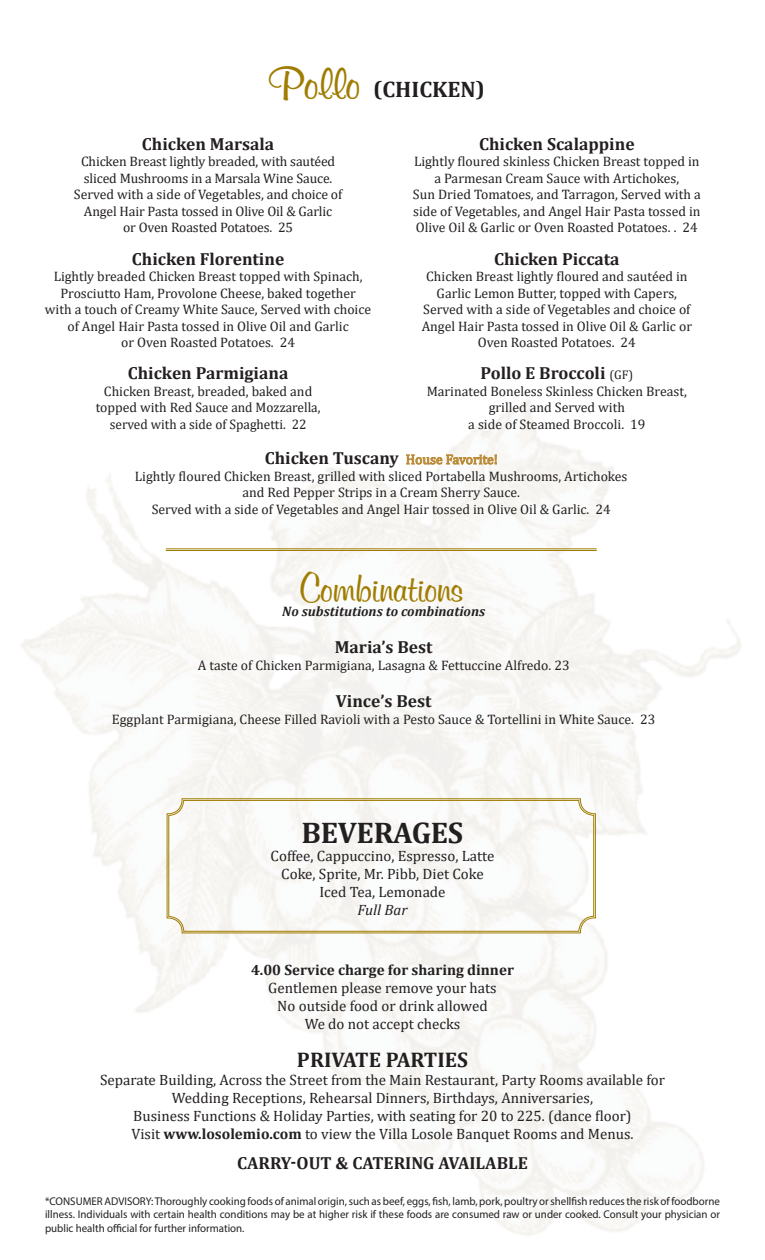
<style>
.page{position:relative;width:765px;height:1260px;background:#fff}
.page>*{position:absolute;margin:0;border:0;box-sizing:border-box;transform-origin:0 0}
.t1{font:700 38.75px "Murray";letter-spacing:-.025em;color:#a07d02}
.t2{font:700 30px "Cambria";letter-spacing:-.01em;color:#231f20}
.t3{font:700 22.5px "Cambria";color:#231f20}
.t4{font:700 21.25px "Cambria";color:#231f20}
.t5{font:700 17.5px "Cambria";color:#231f20}
.t6{font:15px/18px "Cambria";color:#231f20;text-align:center}
.t7{font:700 15px "Cambria";color:#231f20}
.t8{font:italic 15px "Cambria";color:#231f20}
.t9{font:13.75px/16.5px "Cambria";color:#231f20;text-align:center}
.t10{font:italic 700 13.75px "Cambria";color:#231f20}
.t11{font:11.25px/13.5px "Myriad Pro";color:#231f20;text-align:justify}
.s1{font-family:"Murray";font-size:45px;color:#a07d02}
.s2{font-weight:400;font-size:12.5px}
.s3{font-weight:400;font-size:13.75px;color:#ba8a36}
.s4{font-weight:700}
</style>
<div class="page">
<hr style="left:166px;top:548px;width:431px;height:1px;background:#a07d02">
<hr style="left:166px;top:550px;width:431px;height:1px;background:#a07d02">
<div style="left:166px;top:798px;width:430px;height:136px;background:#faf8f6"></div>
<div style="left:168px;top:800px;width:426px;height:132px;border:1px solid #a07d02;border-radius:15px"></div>
<h3 class="t3" style="left:277px;top:73px;width:209px"><span class="s1">Pollo</span> (CHICKEN)</h3>
<p class="t5" style="left:142px;top:132px;width:134px">Chicken Marsala</p>
<p class="t9" style="left:74px;top:153px;width:270px">Chicken Breast lightly breaded, with sautéed sliced Mushrooms in a Marsala Wine Sauce.<br>Served with a side of Vegetables, and choice of Angel Hair Pasta tossed in Olive Oil &amp; Garlic<br>or Oven Roasted Potatoes. 25</p>
<p class="t5" style="left:132px;top:246px;width:154px">Chicken Florentine</p>
<p class="t9" style="left:45px;top:268px;width:328px">Lightly breaded Chicken Breast topped with Spinach, Prosciutto Ham, Provolone Cheese, baked together<br>with a touch of Creamy White Sauce, Served with choice of Angel Hair Pasta tossed in Olive Oil and Garlic<br>or Oven Roasted Potatoes. 24</p>
<p class="t5" style="left:128px;top:361px;width:162px">Chicken Parmigiana</p>
<p class="t9" style="left:96px;top:383px;width:226px">Chicken Breast, breaded, baked and topped with Red Sauce and Mozzarella, served with a side of Spaghetti. 22</p>
<p class="t5" style="left:479px;top:132px;width:157px">Chicken Scalappine</p>
<p class="t9" style="left:413px;top:153px;width:289px">Lightly floured skinless Chicken Breast topped in a Parmesan Cream Sauce with Artichokes,<br>Sun Dried Tomatoes, and Tarragon, Served with a side of Vegetables, and Angel Hair Pasta tossed in Olive Oil &amp; Garlic or Oven Roasted Potatoes. . 24</p>
<p class="t5" style="left:494px;top:246px;width:127px">Chicken Piccata</p>
<p class="t9" style="left:422px;top:268px;width:272px">Chicken Breast lightly floured and sautéed in Garlic Lemon Butter, topped with Capers, Served with a side of Vegetables and choice of Angel Hair Pasta tossed in Olive Oil &amp; Garlic or Oven Roasted Potatoes. 24</p>
<p class="t5" style="left:480px;top:361px;width:154px">Pollo E Broccoli <span class="s2">(GF)</span></p>
<p class="t9" style="left:427px;top:383px;width:262px">Marinated Boneless Skinless Chicken Breast, grilled and Served with<br>a side of Steamed Broccoli. 19</p>
<p class="t5" style="left:265px;top:446px;width:234px">Chicken Tuscany <span class="s3">House Favorite!</span></p>
<p class="t9" style="left:135px;top:468px;width:494px">Lightly floured Chicken Breast, grilled with sliced Portabella Mushrooms, Artichokes and Red Pepper Strips in a Cream Sherry Sauce.<br>Served with a side of Vegetables and Angel Hair tossed in Olive Oil &amp; Garlic. 24</p>
<h1 class="t1" style="left:304px;top:562px;width:161px">Combinations</h1>
<p class="t10" style="left:282px;top:602px;width:204px">No substitutions to combinations</p>
<p class="t5" style="left:335px;top:635px;width:99px">Maria’s Best</p>
<p class="t9" style="left:198px;top:657px;width:373px">A taste of Chicken Parmigiana, Lasagna &amp; Fettuccine Alfredo. 23</p>
<p class="t5" style="left:336px;top:689px;width:97px">Vince’s Best</p>
<p class="t9" style="left:112px;top:711px;width:545px">Eggplant Parmigiana, Cheese Filled Ravioli with a Pesto Sauce &amp; Tortellini in White Sauce. 23</p>
<h2 class="t2" style="left:302px;top:812px;width:163px">BEVERAGES</h2>
<p class="t6" style="left:271px;top:847px;width:225px">Coffee, Cappuccino, Espresso, Latte<br>Coke, Sprite, Mr. Pibb, Diet Coke<br>Iced Tea, Lemonade</p>
<p class="t8" style="left:357px;top:899px;width:52px">Full Bar</p>
<p class="t7" style="left:251px;top:959px;width:264px">4.00 Service charge for sharing dinner</p>
<p class="t6" style="left:268px;top:978px;width:230px">Gentlemen please remove your hats<br>No outside food or drink allowed<br>We do not accept checks</p>
<h3 class="t4" style="left:297px;top:1044px;width:173px">PRIVATE PARTIES</h3>
<p class="t6" style="left:100px;top:1070px;width:567px">Separate Building, Across the Street from the Main Restaurant, Party Rooms available for Wedding Receptions, Rehearsal Dinners, Birthdays, Anniversaries,<br>Business Functions &amp; Holiday Parties, with seating for 20 to 225. (dance floor)<br>Visit <span class="s4">www.losolemio.com</span> to view the Villa Losole Banquet Rooms and Menus.</p>
<p class="t5" style="left:237px;top:1150px;width:292px">CARRY-OUT &amp; CATERING AVAILABLE</p>
<p class="t11" style="left:45px;top:1194px;width:676px">*CONSUMER ADVISORY: Thoroughly cooking foods of animal origin, such as beef, eggs, fish, lamb, pork, poultry or shellfish reduces the risk of foodborne illness. Individuals with certain health conditions may be at higher risk if these foods are consumed raw or under cooked. Consult your physician or public health official for further information.</p>
</div>
